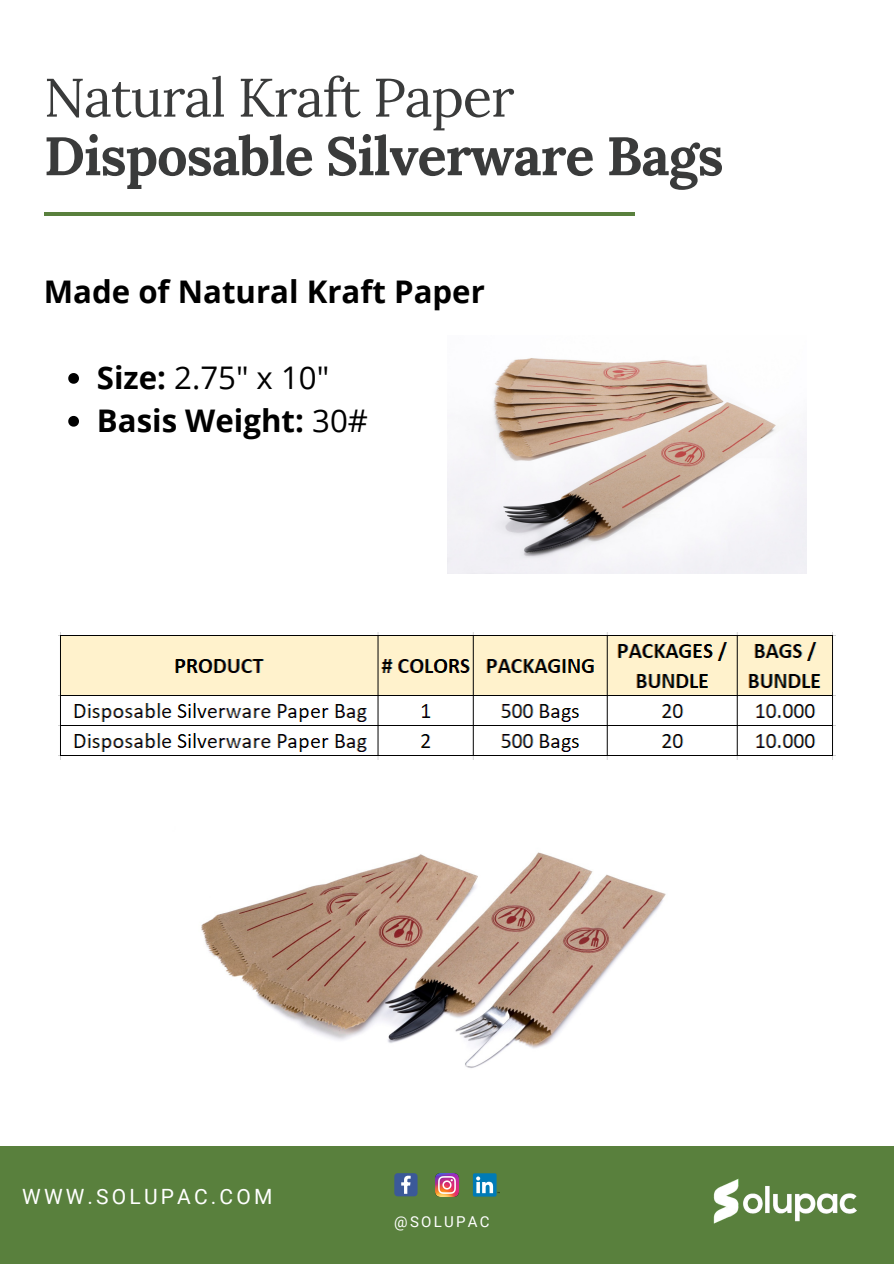
<style>
.page{position:relative;width:894px;height:1264px;background:#fff}
.page>*{position:absolute;margin:0;border:0;box-sizing:border-box;transform-origin:0 0}
.t1{font:700 54px/58.5px "Lora";letter-spacing:-.02em;color:#3a3b3b}
.t2{font:700 31.2px "Open Sans";color:#000}
.t3{font:31.2px "Open Sans";color:#000}
.t4{font:21px "Roboto";letter-spacing:.15em;color:#fff}
.t5{font:15px "Roboto";letter-spacing:.15em;color:#fff}
.s1{font-weight:400}
.s2{font-weight:700}
</style>
<div class="page">
<div style="left:0;top:1145px;width:893px;height:118px;background:#59803d"></div>
<img style="left:713px;top:1178px;width:144px;height:46px">
<hr style="left:44px;top:212px;width:590px;height:3px;background:#59803d">
<svg style="left:394px;top:1173px;width:23px;height:23px"></svg>
<img style="left:435px;top:1173px;width:23px;height:23px">
<div style="left:473px;top:1173px;width:23px;height:23px;background:#007bb6;border-radius:2px"></div>
<svg style="left:476px;top:1176px;width:23px;height:17px"></svg>
<img style="left:201px;top:852px;width:465px;height:216px">
<img style="left:447px;top:358px;width:359px;height:216px">
<svg style="left:68px;top:373px;width:11px;height:11px"></svg>
<svg style="left:68px;top:416px;width:11px;height:10px"></svg>
<img style="left:59px;top:632px;width:775px;height:127px">
<p class="t1" style="left:44px;top:68px;width:681px"><span class="s1">Natural Kraft Paper<br></span>Disposable Silverware Bags</p>
<p class="t2" style="left:44px;top:269px;width:442px">Made of Natural Kraft Paper</p>
<p class="t3" style="left:97px;top:355px;width:234px"><span class="s2">Size:</span> 2.75" x 10"</p>
<p class="t2" style="left:97px;top:398px;width:272px">Basis Weight: <span class="s1">30#</span></p>
<p class="t4" style="left:22px;top:1184px;width:251px">WWW.SOLUPAC.COM</p>
<p class="t5" style="left:394px;top:1212px;width:97px">@SOLUPAC</p>
</div>
